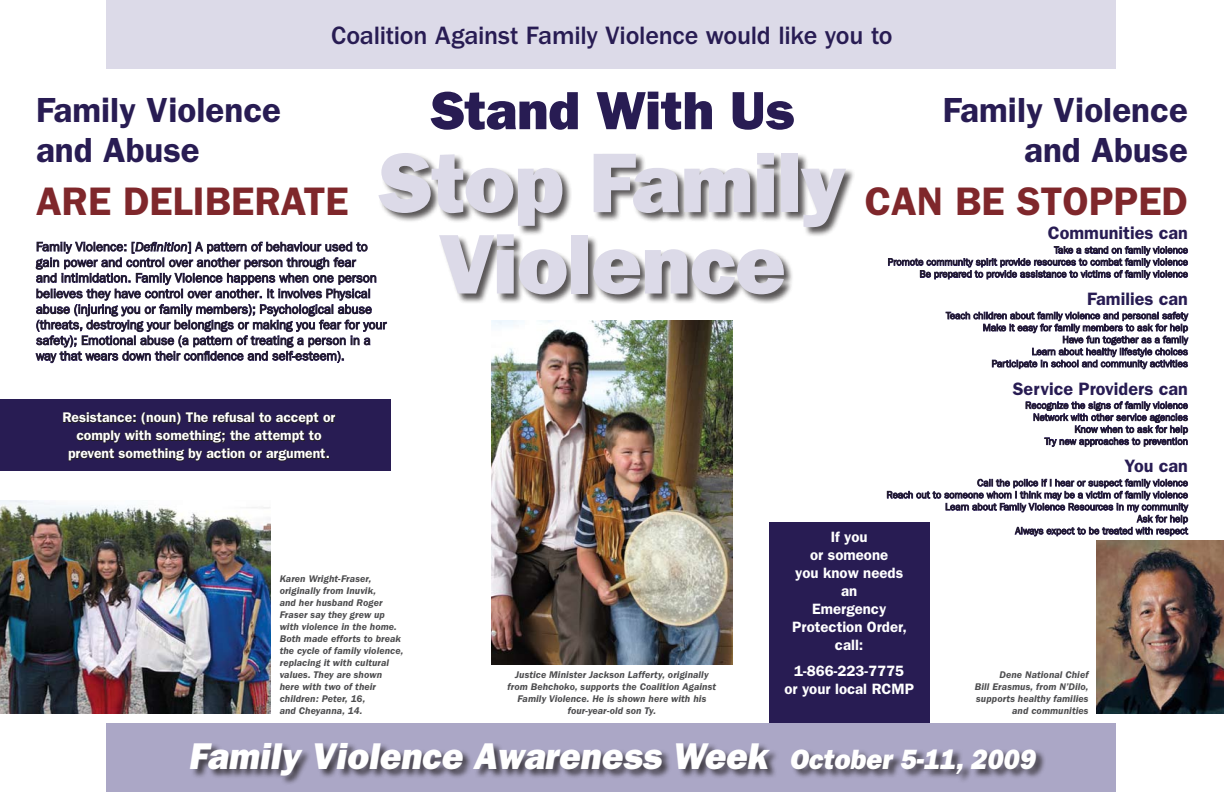
<style>
.page{position:relative;width:1224px;height:792px;background:#fff}
.page>*{position:absolute;margin:0;border:0;box-sizing:border-box;transform-origin:0 0}
.t1{font:800 85px/81.3px "Franklin Gothic";letter-spacing:-.015em;color:#dcdae8;text-align:center}
.t2{font:800 54px "Franklin Gothic";letter-spacing:-.01em;color:#281c53}
.t3{font:600 40px "Franklin Gothic";color:#7f272b}
.t4{font:italic 800 37.4px "Franklin Gothic";color:#fff;scale:.96 1}
.t5{font:600 35px/40px "Franklin Gothic";color:#281c53}
.t6{font:500 26px "Franklin Gothic";letter-spacing:-.01em;color:#281c53}
.t7{font:600 18px "Franklin Gothic";color:#281c53}
.t8{font:600 15px/18px "Franklin Gothic";color:#fff;text-align:center}
.t9{font:600 14px/18px "Franklin Gothic";color:#fff;text-align:center}
.t10{font:13px/15.6px "Franklin Gothic";color:#231f20}
.t11{font:10px/12px "Franklin Gothic";color:#231f20;text-align:right}
.t12{font:italic 600 10px/12px "Franklin Gothic";letter-spacing:.005em;color:#4d4d4f;text-align:center}
.s1{font-style:italic}
.s2{font-size:28.1px}
</style>
<div class="page">
<div style="left:769px;top:522px;width:161px;height:207px;background:#281c53"></div>
<img style="left:492px;top:321px;width:240px;height:344px">
<div style="left:378px;top:152px;width:477px;height:152px;background:#231f20;opacity:.75"></div>
<div style="left:106px;top:0;width:1010px;height:69px;background:#dcdae8"></div>
<div style="left:106px;top:723px;width:1010px;height:69px;background:#aba7c6"></div>
<svg style="left:36px;top:242px;width:351px;height:121px"></svg>
<img style="left:1096px;top:541px;width:128px;height:173px">
<div style="left:36px;top:399px;width:326px;height:72px;background:#281c53"></div>
<svg style="left:63px;top:412px;width:273px;height:49px"></svg>
<div style="left:0;top:399px;width:44px;height:72px;background:#281c53"></div>
<div style="left:358px;top:399px;width:33px;height:72px;background:#281c53"></div>
<img style="left:0;top:500px;width:271px;height:214px">
<svg style="left:888px;top:246px;width:300px;height:34px"></svg>
<svg style="left:946px;top:312px;width:243px;height:57px"></svg>
<svg style="left:1026px;top:401px;width:162px;height:46px"></svg>
<svg style="left:887px;top:479px;width:302px;height:58px"></svg>
<div style="left:190px;top:742px;width:856px;height:44px;background:#231f20;opacity:.75"></div>
<h3 class="t6" style="left:331px;top:20px;width:563px">Coalition Against Family Violence would like you to</h3>
<h2 class="t2" style="left:430px;top:79px;width:366px">Stand With Us</h2>
<h3 class="t5" style="left:36px;top:90px;width:247px">Family Violence and Abuse</h3>
<h3 class="t3" style="left:36px;top:177px;width:314px">ARE DELIBERATE</h3>
<p class="t10" style="left:36px;top:239px;width:352px">Family Violence: [<span class="s1">Definition</span>] A pattern of behaviour used to gain power and control over another person through fear<br>and intimidation. Family Violence happens when one person believes they have control over another. It involves Physical abuse (injuring you or family members); Psychological abuse (threats, destroying your belongings or making you fear for your safety); Emotional abuse (a pattern of treating a person in a way that wears down their confidence and self-esteem).</p>
<h3 class="t5" style="left:943px;top:90px;width:247px;text-align:right">Family Violence and Abuse</h3>
<h3 class="t3" style="left:865px;top:177px;width:325px">CAN BE STOPPED</h3>
<h1 class="t1" style="left:377px;top:143px;width:471px">Stop Family<br>Violence</h1>
<h3 class="t7" style="left:1048px;top:223px;width:142px">Communities can</h3>
<p class="t11" style="left:888px;top:244px;width:302px">Take a stand on family violence<br>Promote community spirit provide resources to combat family violence<br>Be prepared to provide assistance to victims of family violence</p>
<h3 class="t7" style="left:1087px;top:288px;width:102px">Families can</h3>
<p class="t11" style="left:946px;top:310px;width:244px">Teach children about family violence and personal safety Make it easy for family members to ask for help<br>Have fun together as a family<br>Learn about healthy lifestyle choices<br>Participate in school and community activities</p>
<h3 class="t7" style="left:1013px;top:378px;width:177px">Service Providers can</h3>
<p class="t11" style="left:1025px;top:399px;width:164px">Recognize the signs of family violence Network with other service agencies Know when to ask for help<br>Try new approaches to prevention</p>
<h3 class="t7" style="left:1125px;top:455px;width:65px">You can</h3>
<p class="t11" style="left:887px;top:477px;width:303px">Call the police if I hear or suspect family violence<br>Reach out to someone whom I think may be a victim of family violence Learn about Family Violence Resources in my community<br>Ask for help<br>Always expect to be treated with respect</p>
<h3 class="t9" style="left:63px;top:409px;width:274px">Resistance: (noun) The refusal to accept or comply with something; the attempt to prevent something by action or argument.</h3>
<h3 class="t8" style="left:792px;top:528px;width:116px">If you<br>or someone<br>you know needs an<br>Emergency<br>Protection Order, call:</h3>
<h3 class="t8" style="left:784px;top:662px;width:131px">1-866-223-7775<br>or your local RCMP</h3>
<p class="t12" style="left:280px;top:572px;width:125px;text-align:left">Karen Wright-Fraser, originally from Inuvik,<br>and her husband Roger<br>Fraser say they grew up with violence in the home.<br>Both made efforts to break the cycle of family violence, replacing it with cultural values. They are shown here with two of their children: Peter, 16,<br>and Cheyanna, 14.</p>
<p class="t12" style="left:975px;top:668px;width:115px;text-align:right">Dene National Chief<br>Bill Erasmus, from N’Dilo, supports healthy families and communities</p>
<p class="t12" style="left:508px;top:668px;width:210px">Justice Minister Jackson Lafferty, originally from Behchoko, supports the Coalition Against Family Violence. He is shown here with his four-year-old son Ty.</p>
<h3 class="t4" style="left:189px;top:734px;width:888px">Family Violence Awareness Week <span class="s2">October 5-11,2009</span></h3>
</div>
